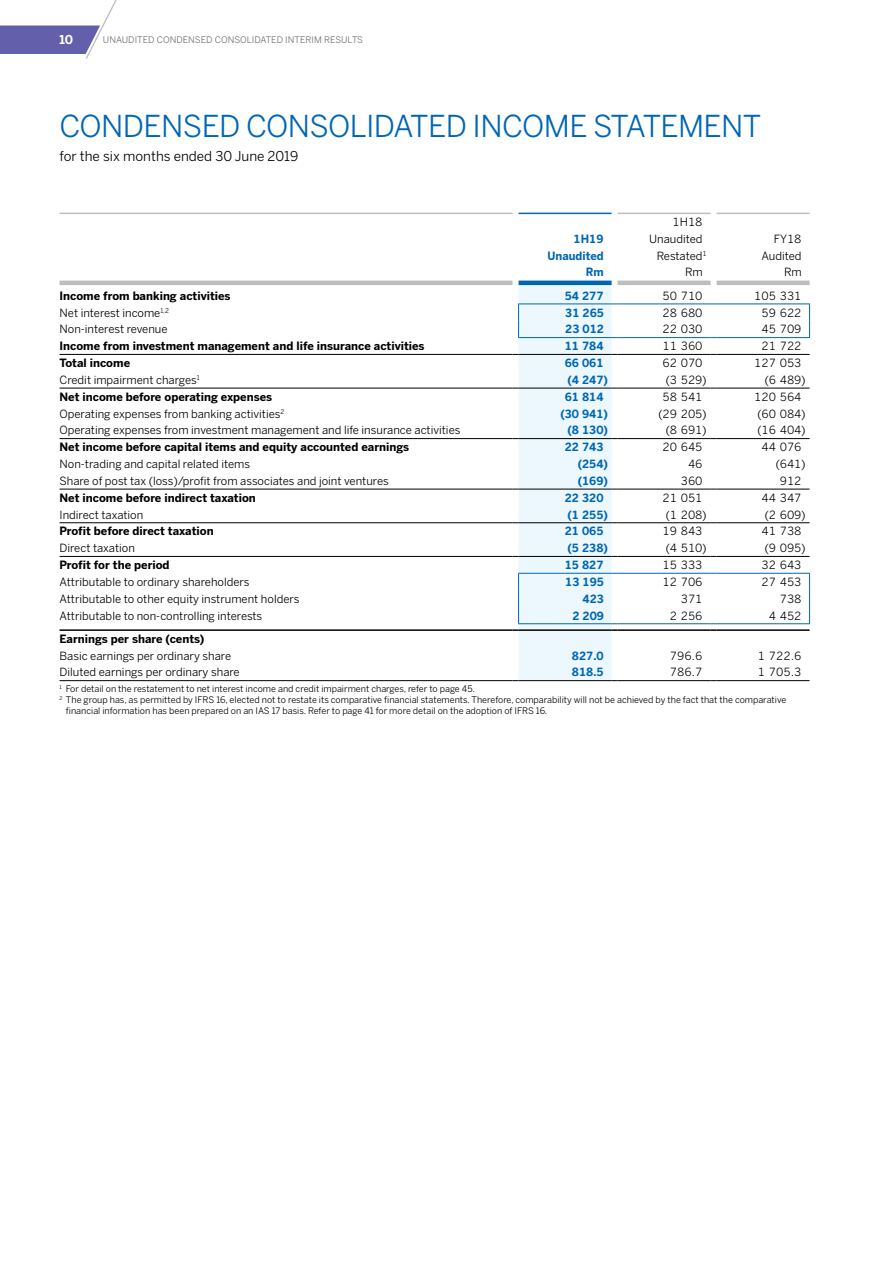
<style>
.page{position:relative;width:893px;height:1263px;background:#fff}
.page>*{position:absolute;margin:0;border:0;box-sizing:border-box;transform-origin:0 0}
.t1{font:30px "Benton Sans";letter-spacing:-.02em;color:#0066b3}
.t2{font:13.5px "Benton Sans";color:#000}
.t3{font:700 12px "Benton Sans";color:#fff}
.t4{font:11.25px "Benton Sans";color:#000}
.t5{font:700 11.25px "Benton Sans";color:#000}
.t6{font:700 11.25px "Benton Sans";color:#0066b3}
.t7{font:9px "Benton Sans";color:#000}
.t8{font:9px "Benton Sans";color:#6d6e71}
</style>
<div class="page">
<svg style="left:809px;top:305px;width:1px;height:32px"></svg>
<svg style="left:809px;top:574px;width:1px;height:49px"></svg>
<hr style="left:60px;top:213px;width:453px;height:1px;background:#bcbec0">
<hr style="left:519px;top:213px;width:93px;height:1px;background:#0066b3">
<hr style="left:618px;top:213px;width:93px;height:1px;background:#bcbec0">
<hr style="left:717px;top:213px;width:93px;height:1px;background:#bcbec0">
<hr style="left:60px;top:281px;width:453px;height:4px;background:#bcbec0">
<hr style="left:519px;top:281px;width:93px;height:4px;background:#0066b3">
<hr style="left:618px;top:281px;width:93px;height:4px;background:#bcbec0">
<hr style="left:717px;top:281px;width:93px;height:4px;background:#bcbec0">
<hr style="left:618px;top:304px;width:93px;height:1px;background:#0066b3">
<hr style="left:717px;top:304px;width:93px;height:1px;background:#0066b3">
<hr style="left:618px;top:337px;width:93px;height:1px;background:#0066b3">
<hr style="left:717px;top:337px;width:93px;height:1px;background:#0066b3">
<hr style="left:60px;top:354px;width:453px;height:1px;background:#000">
<hr style="left:618px;top:354px;width:93px;height:1px;background:#000">
<hr style="left:717px;top:354px;width:93px;height:1px;background:#000">
<hr style="left:60px;top:388px;width:453px;height:1px;background:#000">
<hr style="left:618px;top:388px;width:93px;height:1px;background:#000">
<hr style="left:717px;top:388px;width:93px;height:1px;background:#000">
<hr style="left:60px;top:438px;width:453px;height:1px;background:#000">
<hr style="left:618px;top:438px;width:93px;height:1px;background:#000">
<hr style="left:717px;top:438px;width:93px;height:1px;background:#000">
<hr style="left:60px;top:489px;width:453px;height:1px;background:#000">
<hr style="left:618px;top:489px;width:93px;height:1px;background:#000">
<hr style="left:717px;top:489px;width:93px;height:1px;background:#000">
<hr style="left:60px;top:522px;width:453px;height:1px;background:#000">
<hr style="left:618px;top:522px;width:93px;height:1px;background:#000">
<hr style="left:717px;top:522px;width:93px;height:1px;background:#000">
<hr style="left:60px;top:556px;width:453px;height:1px;background:#000">
<hr style="left:618px;top:556px;width:93px;height:1px;background:#000">
<hr style="left:717px;top:556px;width:93px;height:1px;background:#000">
<hr style="left:618px;top:573px;width:93px;height:1px;background:#0066b3">
<hr style="left:717px;top:573px;width:93px;height:1px;background:#0066b3">
<hr style="left:618px;top:623px;width:93px;height:1px;background:#0066b3">
<hr style="left:717px;top:623px;width:93px;height:1px;background:#0066b3">
<hr style="left:60px;top:629px;width:453px;height:2px;background:#000">
<hr style="left:618px;top:629px;width:93px;height:2px;background:#000">
<svg style="left:711px;top:623px;width:6px;height:8px"></svg>
<hr style="left:717px;top:629px;width:93px;height:2px;background:#000">
<hr style="left:60px;top:680px;width:453px;height:1px;background:#000">
<svg style="left:513px;top:283px;width:105px;height:398px;background:#e3f0f7"></svg>
<hr style="left:618px;top:680px;width:93px;height:1px;background:#000">
<hr style="left:717px;top:680px;width:93px;height:1px;background:#000">
<svg style="left:0;top:0;width:117px;height:59px"></svg>
<p class="t3" style="left:60px;top:33px;width:15px">10</p>
<p class="t8" style="left:103px;top:35px;width:262px">UNAUDITED CONDENSED CONSOLIDATED INTERIM RESULTS</p>
<h1 class="t1" style="left:60px;top:108px;width:703px">CONDENSED CONSOLIDATED INCOME STATEMENT</h1>
<p class="t2" style="left:60px;top:148px;width:240px">for the six months ended 30 June 2019</p>
<p class="t4" style="left:672px;top:215px;width:32px">1H18</p>
<p class="t6" style="left:574px;top:232px;width:31px">1H19</p>
<p class="t4" style="left:649px;top:232px;width:55px">Unaudited</p>
<p class="t4" style="left:774px;top:232px;width:29px">FY18</p>
<p class="t6" style="left:548px;top:248px;width:58px">Unaudited</p>
<p class="t4" style="left:657px;top:249px;width:52px">Restated<sup>1</sup></p>
<p class="t4" style="left:761px;top:249px;width:42px">Audited</p>
<p class="t6" style="left:586px;top:265px;width:19px">Rm</p>
<p class="t4" style="left:685px;top:266px;width:19px">Rm</p>
<p class="t4" style="left:784px;top:266px;width:19px">Rm</p>
<p class="t5" style="left:60px;top:288px;width:173px">Income from banking activities</p>
<p class="t6" style="left:565px;top:288px;width:40px">54 277</p>
<p class="t4" style="left:662px;top:289px;width:42px">50 710</p>
<p class="t4" style="left:754px;top:289px;width:49px">105 331</p>
<p class="t4" style="left:60px;top:306px;width:111px">Net interest income<sup>1,2</sup></p>
<p class="t6" style="left:565px;top:305px;width:40px">31 265</p>
<p class="t4" style="left:662px;top:306px;width:42px">28 680</p>
<p class="t4" style="left:761px;top:306px;width:42px">59 622</p>
<p class="t4" style="left:60px;top:323px;width:110px">Non-interest revenue</p>
<p class="t6" style="left:565px;top:322px;width:40px">23 012</p>
<p class="t4" style="left:662px;top:323px;width:42px">22 030</p>
<p class="t4" style="left:761px;top:323px;width:42px">45 709</p>
<p class="t5" style="left:60px;top:339px;width:367px">Income from investment management and life insurance activities</p>
<p class="t6" style="left:565px;top:339px;width:40px">11 784</p>
<p class="t4" style="left:662px;top:339px;width:42px">11 360</p>
<p class="t4" style="left:761px;top:339px;width:42px">21 722</p>
<p class="t5" style="left:60px;top:356px;width:72px">Total income</p>
<p class="t6" style="left:565px;top:356px;width:40px">66 061</p>
<p class="t4" style="left:662px;top:356px;width:42px">62 070</p>
<p class="t4" style="left:754px;top:356px;width:49px">127 053</p>
<p class="t4" style="left:60px;top:373px;width:142px">Credit impairment charges<sup>1</sup></p>
<p class="t6" style="left:567px;top:373px;width:42px">(4 247)</p>
<p class="t4" style="left:666px;top:373px;width:42px">(3 529)</p>
<p class="t4" style="left:765px;top:373px;width:42px">(6 489)</p>
<p class="t5" style="left:60px;top:389px;width:214px">Net income before operating expenses</p>
<p class="t6" style="left:565px;top:389px;width:40px">61 814</p>
<p class="t4" style="left:662px;top:390px;width:42px">58 541</p>
<p class="t4" style="left:754px;top:390px;width:49px">120 564</p>
<p class="t4" style="left:60px;top:407px;width:226px">Operating expenses from banking activities<sup>2</sup></p>
<p class="t6" style="left:560px;top:406px;width:49px">(30 941)</p>
<p class="t4" style="left:659px;top:407px;width:49px">(29 205)</p>
<p class="t4" style="left:758px;top:407px;width:49px">(60 084)</p>
<p class="t4" style="left:60px;top:424px;width:402px">Operating expenses from investment management and life insurance activities</p>
<p class="t6" style="left:567px;top:423px;width:42px">(8 130)</p>
<p class="t4" style="left:666px;top:424px;width:42px">(8 691)</p>
<p class="t4" style="left:758px;top:424px;width:49px">(16 404)</p>
<p class="t5" style="left:60px;top:440px;width:351px">Net income before capital items and equity accounted earnings</p>
<p class="t6" style="left:565px;top:440px;width:40px">22 743</p>
<p class="t4" style="left:662px;top:440px;width:42px">20 645</p>
<p class="t4" style="left:761px;top:440px;width:42px">44 076</p>
<p class="t4" style="left:60px;top:457px;width:192px">Non-trading and capital related items</p>
<p class="t6" style="left:578px;top:457px;width:32px">(254)</p>
<p class="t4" style="left:688px;top:457px;width:16px">46</p>
<p class="t4" style="left:776px;top:457px;width:31px">(641)</p>
<p class="t4" style="left:60px;top:474px;width:331px">Share of post tax (loss)/profit from associates and joint ventures</p>
<p class="t6" style="left:578px;top:474px;width:32px">(169)</p>
<p class="t4" style="left:681px;top:474px;width:23px">360</p>
<p class="t4" style="left:780px;top:474px;width:23px">912</p>
<p class="t5" style="left:60px;top:490px;width:198px">Net income before indirect taxation</p>
<p class="t6" style="left:565px;top:490px;width:40px">22 320</p>
<p class="t4" style="left:662px;top:491px;width:42px">21 051</p>
<p class="t4" style="left:761px;top:491px;width:42px">44 347</p>
<p class="t4" style="left:60px;top:508px;width:85px">Indirect taxation</p>
<p class="t6" style="left:567px;top:507px;width:42px">(1 255)</p>
<p class="t4" style="left:666px;top:508px;width:42px">(1 208)</p>
<p class="t4" style="left:765px;top:508px;width:42px">(2 609)</p>
<p class="t5" style="left:60px;top:524px;width:156px">Profit before direct taxation</p>
<p class="t6" style="left:565px;top:524px;width:40px">21 065</p>
<p class="t4" style="left:662px;top:525px;width:42px">19 843</p>
<p class="t4" style="left:761px;top:525px;width:42px">41 738</p>
<p class="t4" style="left:60px;top:541px;width:77px">Direct taxation</p>
<p class="t6" style="left:567px;top:541px;width:42px">(5 238)</p>
<p class="t4" style="left:666px;top:541px;width:42px">(4 510)</p>
<p class="t4" style="left:765px;top:541px;width:42px">(9 095)</p>
<p class="t5" style="left:60px;top:558px;width:112px">Profit for the period</p>
<p class="t6" style="left:565px;top:558px;width:40px">15 827</p>
<p class="t4" style="left:662px;top:558px;width:42px">15 333</p>
<p class="t4" style="left:761px;top:558px;width:42px">32 643</p>
<p class="t4" style="left:60px;top:575px;width:191px">Attributable to ordinary shareholders</p>
<p class="t6" style="left:565px;top:575px;width:40px">13 195</p>
<p class="t4" style="left:662px;top:575px;width:42px">12 706</p>
<p class="t4" style="left:761px;top:575px;width:42px">27 453</p>
<p class="t4" style="left:60px;top:592px;width:241px">Attributable to other equity instrument holders</p>
<p class="t6" style="left:582px;top:591px;width:23px">423</p>
<p class="t4" style="left:681px;top:592px;width:23px">371</p>
<p class="t4" style="left:780px;top:592px;width:23px">738</p>
<p class="t4" style="left:60px;top:609px;width:204px">Attributable to non-controlling interests</p>
<p class="t6" style="left:572px;top:608px;width:33px">2 209</p>
<p class="t4" style="left:670px;top:609px;width:34px">2 256</p>
<p class="t4" style="left:769px;top:609px;width:34px">4 452</p>
<p class="t5" style="left:60px;top:631px;width:146px">Earnings per share (cents)</p>
<p class="t4" style="left:60px;top:649px;width:173px">Basic earnings per ordinary share</p>
<p class="t6" style="left:572px;top:648px;width:33px">827.0</p>
<p class="t4" style="left:670px;top:649px;width:34px">796.6</p>
<p class="t4" style="left:758px;top:649px;width:45px">1 722.6</p>
<p class="t4" style="left:60px;top:666px;width:182px">Diluted earnings per ordinary share</p>
<p class="t6" style="left:572px;top:665px;width:33px">818.5</p>
<p class="t4" style="left:670px;top:666px;width:34px">786.7</p>
<p class="t4" style="left:758px;top:666px;width:45px">1 705.3</p>
<p class="t7" style="left:60px;top:683px;width:417px"><sup>1</sup> For detail on the restatement to net interest income and credit impairment charges, refer to page 45.</p>
<p class="t7" style="left:60px;top:694px;width:728px"><sup>2</sup> The group has, as permitted by IFRS 16, elected not to restate its comparative financial statements. Therefore, comparability will not be achieved by the fact that the comparative</p>
<p class="t7" style="left:66px;top:705px;width:483px">financial information has been prepared on an IAS 17 basis. Refer to page 41 for more detail on the adoption of IFRS 16.</p>
</div>
